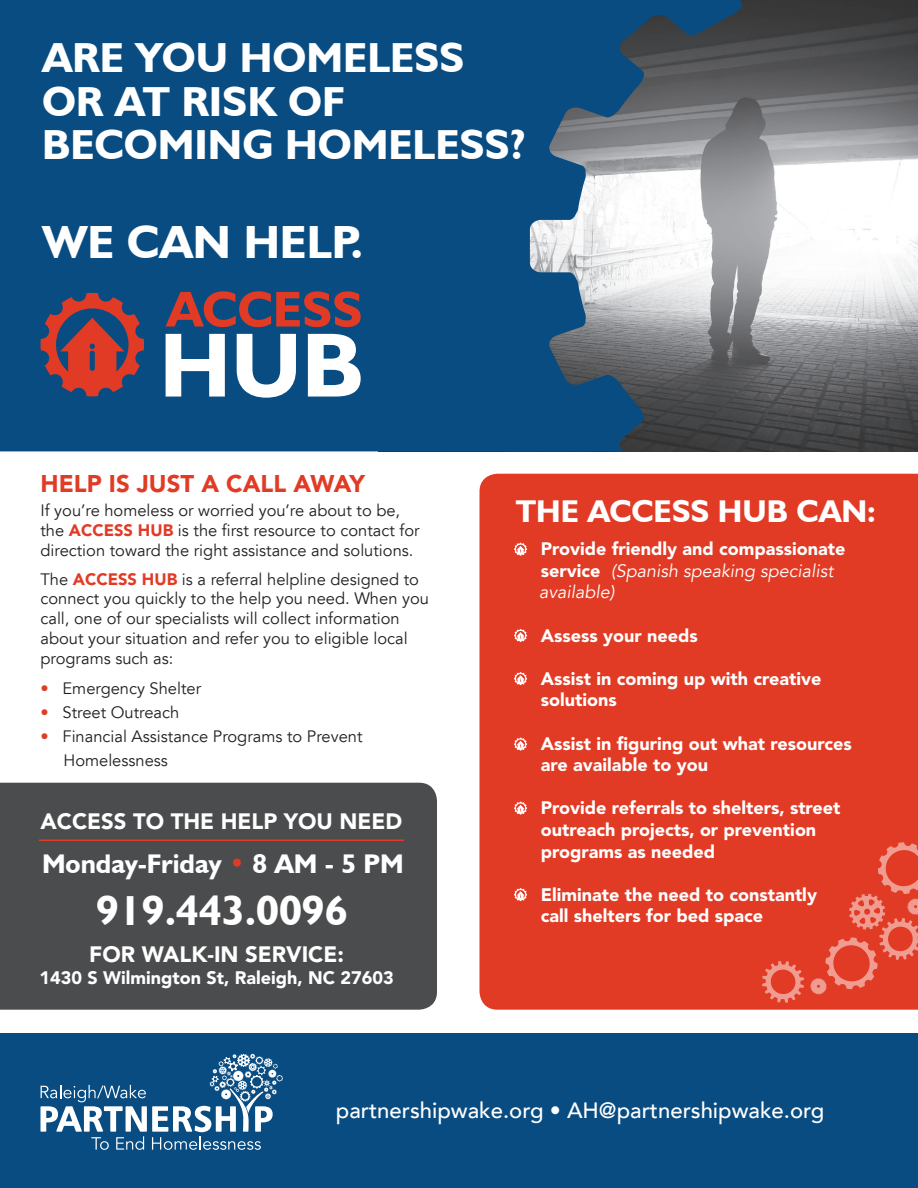
<style>
.page{position:relative;width:918px;height:1188px;background:#fff}
.page>*{position:absolute;margin:0;border:0;box-sizing:border-box;transform-origin:0 0}
.t1{font:700 46.5px "Humanist 521 BT";color:#fff}
.t2{font:700 42px/43.5px "Humanist 521 BT";color:#fff}
.t3{font:700 31.5px "Humanist 521 BT";color:#fff}
.t4{font:700 27px "Humanist 521 BT";color:#fff}
.t5{font:900 24px "Avenir";color:#e23b25}
.t6{font:500 22.2px "Avenir LT";color:#fff}
.t7{font:900 22.2px "Avenir";color:#fff}
.t8{font:900 18px "Avenir";color:#fff}
.t9{font:italic 18px "Avenir LT";color:#fff}
.t10{font:16.5px/19.8px "Avenir LT";color:#231f20}
.s1{font-family:"Avenir";font-weight:900;color:#e23b25}
.s2{color:#e23b25}
.s3{font-family:"Avenir";font-weight:900;font-style:normal}
</style>
<div class="page">
<img style="left:744px;top:0;width:174px;height:451px">
<div style="left:0;top:1034px;width:918px;height:154px;background:#084c81"></div>
<div style="left:0;top:783px;width:437px;height:227px;background:#4b4c4d"></div>
<div style="left:480px;top:474px;width:438px;height:536px;background:#e23b25"></div>
<svg style="left:0;top:0;width:744px;height:451px;background:#265c86"></svg>
<svg style="left:40px;top:1054px;width:243px;height:96px"></svg>
<svg style="left:762px;top:961px;width:42px;height:42px;background:#e75e4c"></svg>
<svg style="left:165px;top:291px;width:196px;height:36px;background:#744353"></svg>
<svg style="left:166px;top:334px;width:59px;height:63px"></svg>
<svg style="left:237px;top:334px;width:59px;height:64px"></svg>
<svg style="left:308px;top:334px;width:53px;height:63px"></svg>
<svg style="left:40px;top:293px;width:104px;height:104px;background:#784351"></svg>
<hr style="left:39px;top:839px;width:365px;height:2px;background:#e23b25">
<svg style="left:514px;top:543px;width:13px;height:13px"></svg>
<svg style="left:514px;top:629px;width:13px;height:13px"></svg>
<svg style="left:514px;top:672px;width:13px;height:13px"></svg>
<svg style="left:514px;top:738px;width:13px;height:13px"></svg>
<svg style="left:514px;top:802px;width:13px;height:13px"></svg>
<svg style="left:514px;top:888px;width:13px;height:13px"></svg>
<svg style="left:810px;top:842px;width:108px;height:152px;background:#e44c38"></svg>
<p class="t2" style="left:42px;top:35px;width:424px">ARE YOU HOMELESS<br>OR AT RISK OF</p>
<p class="t2" style="left:42px;top:122px;width:486px">BECOMING HOMELESS?</p>
<p class="t1" style="left:42px;top:214px;width:323px">WE CAN HELP.</p>
<p class="t5" style="left:40px;top:469px;width:326px">HELP IS JUST A CALL AWAY</p>
<p class="t10" style="left:40px;top:501px;width:381px">If you’re homeless or worried you’re about to be, the <span class="s1">ACCESS HUB</span> is the first resource to contact for direction toward the right assistance and solutions.</p>
<p class="t10" style="left:40px;top:569px;width:390px">The <span class="s1">ACCESS HUB</span> is a referral helpline designed to connect you quickly to the help you need. When you call, one of our specialists will collect information about your situation and refer you to eligible local programs such as:</p>
<p class="t10" style="left:40px;top:679px;width:162px"><span class="s2">•</span> Emergency Shelter</p>
<p class="t10" style="left:40px;top:703px;width:140px"><span class="s2">•</span> Street Outreach</p>
<p class="t10" style="left:40px;top:727px;width:324px"><span class="s2">•</span> Financial Assistance Programs to Prevent</p>
<p class="t10" style="left:63px;top:751px;width:106px">Homelessness</p>
<p class="t7" style="left:40px;top:808px;width:363px">ACCESS TO THE HELP YOU NEED</p>
<p class="t4" style="left:42px;top:847px;width:363px">Monday-Friday <span class="s2">•</span> 8 AM - 5 PM</p>
<p class="t2" style="left:96px;top:888px;width:253px">919.443.0096</p>
<p class="t7" style="left:89px;top:941px;width:256px">FOR WALK-IN SERVICE:</p>
<p class="t8" style="left:39px;top:967px;width:356px">1430 S Wilmington St, Raleigh, NC 27603</p>
<p class="t3" style="left:516px;top:491px;width:361px">THE ACCESS HUB CAN:</p>
<p class="t8" style="left:541px;top:538px;width:306px">Provide friendly and compassionate</p>
<p class="t9" style="left:541px;top:560px;width:294px"><span class="s3">service</span> (Spanish speaking specialist</p>
<p class="t9" style="left:539px;top:582px;width:77px">available)</p>
<p class="t8" style="left:541px;top:625px;width:158px">Assess your needs</p>
<p class="t8" style="left:541px;top:668px;width:282px">Assist in coming up with creative</p>
<p class="t8" style="left:541px;top:689px;width:77px">solutions</p>
<p class="t8" style="left:541px;top:733px;width:312px">Assist in figuring out what resources</p>
<p class="t8" style="left:541px;top:754px;width:169px">are available to you</p>
<p class="t8" style="left:541px;top:797px;width:301px">Provide referrals to shelters, street</p>
<p class="t8" style="left:541px;top:819px;width:277px">outreach projects, or prevention</p>
<p class="t8" style="left:541px;top:841px;width:176px">programs as needed</p>
<p class="t8" style="left:541px;top:884px;width:278px">Eliminate the need to constantly</p>
<p class="t8" style="left:541px;top:905px;width:224px">call shelters for bed space</p>
<p class="t6" style="left:336px;top:1098px;width:490px">partnershipwake.org • AH@partnershipwake.org</p>
</div>
